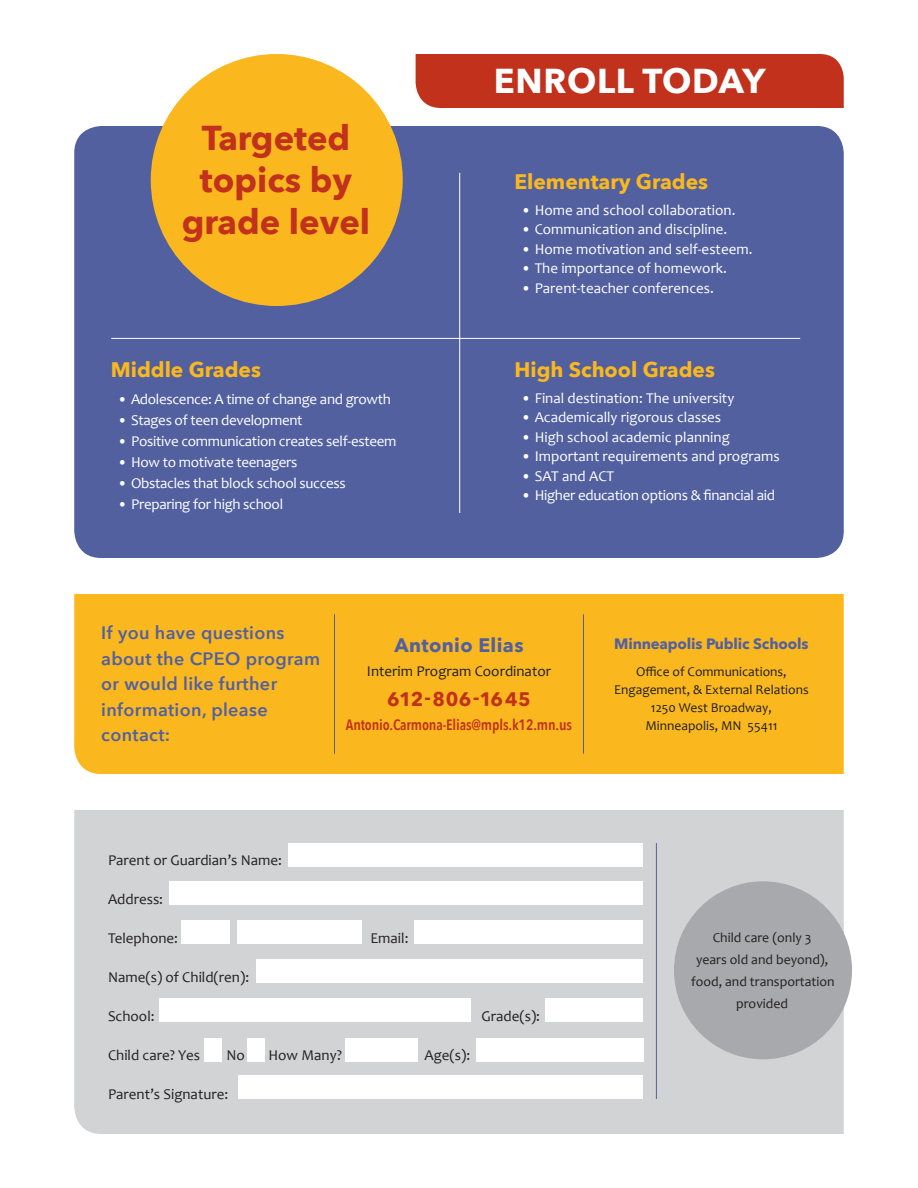
<style>
.page{position:relative;width:918px;height:1188px;background:#fff}
.page>*{position:absolute;margin:0;border:0;box-sizing:border-box;transform-origin:0 0}
.t1{font:700 34.5px/42px "Avenir Next";color:#c1311b}
.t2{font:700 34.5px "Avenir Next";letter-spacing:.02em;color:#fff}
.t3{font:700 21px "Avenir Next";color:#fab81e}
.t4{font:700 19.5px "Avenir Next";letter-spacing:.02em;color:#5260a0}
.t5{font:700 19.5px "Avenir Next";letter-spacing:.03em;color:#c1311b}
.t6{font:600 18px/25.5px "Avenir Next";letter-spacing:.02em;color:#5260a0}
.t7{font:15px "Candara";color:#fff}
.t8{font:15px "Candara";letter-spacing:-.02em;color:#fff}
.t9{font:15px "Candara";color:#232020}
.t10{font:600 15px "Avenir Next Condensed";letter-spacing:-.01em;color:#c1311b}
.t11{font:700 15px "Avenir Next";letter-spacing:-.01em;color:#5260a0}
.t12{font:13.8px/22px "Candara";color:#232020;text-align:center}
.t13{font:13.5px/18px "Candara";color:#232020;text-align:center}
</style>
<div class="page">
<div style="left:74px;top:594px;width:770px;height:180px;background:#fab81e"></div>
<div style="left:74px;top:810px;width:770px;height:324px;background:#d1d3d4"></div>
<div style="left:288px;top:843px;width:355px;height:23px;background:#fff"></div>
<div style="left:170px;top:881px;width:473px;height:23px;background:#fff"></div>
<div style="left:182px;top:920px;width:48px;height:23px;background:#fff"></div>
<div style="left:237px;top:920px;width:124px;height:23px;background:#fff"></div>
<div style="left:256px;top:960px;width:387px;height:23px;background:#fff"></div>
<div style="left:160px;top:998px;width:311px;height:23px;background:#fff"></div>
<div style="left:545px;top:998px;width:98px;height:23px;background:#fff"></div>
<div style="left:345px;top:1038px;width:73px;height:24px;background:#fff"></div>
<div style="left:476px;top:1038px;width:167px;height:24px;background:#fff"></div>
<div style="left:239px;top:1076px;width:404px;height:23px;background:#fff"></div>
<div style="left:204px;top:1038px;width:18px;height:24px;background:#fff"></div>
<div style="left:248px;top:1038px;width:17px;height:24px;background:#fff"></div>
<div style="left:414px;top:920px;width:229px;height:23px;background:#fff"></div>
<div style="left:74px;top:126px;width:770px;height:432px;background:#5260a0;border-radius:27px"></div>
<div style="left:151px;top:54px;width:252px;height:252px;background:#fab81e;border-radius:50%"></div>
<div style="left:674px;top:881px;width:178px;height:178px;background:#a7a9ac;border-radius:50%"></div>
<hr style="left:459px;top:173px;width:1px;height:340px;background:#fff">
<hr style="left:111px;top:338px;width:689px;height:1px;background:#fff">
<hr style="left:656px;top:843px;width:1px;height:256px;background:#5260a0">
<div style="left:416px;top:54px;width:428px;height:54px;background:#c1311b"></div>
<hr style="left:334px;top:614px;width:1px;height:140px;background:#5260a0">
<hr style="left:583px;top:614px;width:1px;height:140px;background:#5260a0">
<p class="t1" style="left:200px;top:117px;width:154px">Targeted topics by</p>
<p class="t1" style="left:182px;top:201px;width:190px">grade level</p>
<p class="t3" style="left:111px;top:352px;width:152px">Middle Grades</p>
<p class="t8" style="left:118px;top:390px;width:275px">• Adolescence: A time of change and growth</p>
<p class="t8" style="left:118px;top:411px;width:187px">• Stages of teen development</p>
<p class="t8" style="left:118px;top:432px;width:281px">• Positive communication creates self-esteem</p>
<p class="t8" style="left:118px;top:453px;width:182px">• How to motivate teenagers</p>
<p class="t8" style="left:118px;top:474px;width:230px">• Obstacles that block school success</p>
<p class="t8" style="left:118px;top:495px;width:167px">• Preparing for high school</p>
<p class="t2" style="left:494px;top:51px;width:273px">ENROLL TODAY</p>
<p class="t3" style="left:514px;top:163px;width:195px">Elementary Grades</p>
<p class="t7" style="left:521px;top:200px;width:216px">• Home and school collaboration.</p>
<p class="t7" style="left:521px;top:220px;width:208px">• Communication and discipline.</p>
<p class="t7" style="left:521px;top:239px;width:233px">• Home motivation and self-esteem.</p>
<p class="t7" style="left:521px;top:259px;width:207px">• The importance of homework.</p>
<p class="t7" style="left:521px;top:278px;width:194px">• Parent-teacher conferences.</p>
<p class="t3" style="left:514px;top:352px;width:202px">High School Grades</p>
<p class="t7" style="left:521px;top:388px;width:215px">• Final destination: The university</p>
<p class="t7" style="left:521px;top:408px;width:202px">• Academically rigorous classes</p>
<p class="t7" style="left:521px;top:427px;width:210px">• High school academic planning</p>
<p class="t7" style="left:521px;top:447px;width:260px">• Important requirements and programs</p>
<p class="t7" style="left:521px;top:466px;width:95px">• SAT and ACT</p>
<p class="t8" style="left:521px;top:486px;width:255px">• Higher education options &amp; financial aid</p>
<p class="t6" style="left:101px;top:620px;width:220px">If you have questions about the CPEO program or would like further information, please contact:</p>
<p class="t4" style="left:394px;top:628px;width:131px">Antonio Elias</p>
<p class="t9" style="left:367px;top:662px;width:186px">Interim Program Coordinator</p>
<p class="t5" style="left:387px;top:682px;width:145px">612-806-1645</p>
<p class="t10" style="left:346px;top:712px;width:228px">Antonio.Carmona-Elias@mpls.k12.mn.us</p>
<p class="t11" style="left:614px;top:631px;width:196px">Minneapolis Public Schools</p>
<p class="t13" style="left:636px;top:662px;width:152px">Office of Communications,</p>
<p class="t13" style="left:614px;top:680px;width:196px">Engagement, &amp; External Relations</p>
<p class="t13" style="left:645px;top:698px;width:134px">1250 West Broadway,<br>Minneapolis, MN 55411</p>
<p class="t9" style="left:108px;top:850px;width:175px">Parent or Guardian’s Name:</p>
<p class="t9" style="left:108px;top:889px;width:57px">Address:</p>
<p class="t9" style="left:108px;top:928px;width:72px">Telephone:</p>
<p class="t9" style="left:370px;top:928px;width:39px">Email:</p>
<p class="t9" style="left:108px;top:967px;width:143px">Name(s) of Child(ren):</p>
<p class="t9" style="left:108px;top:1006px;width:48px">School:</p>
<p class="t9" style="left:482px;top:1006px;width:60px">Grade(s):</p>
<p class="t9" style="left:108px;top:1045px;width:94px">Child care? Yes</p>
<p class="t9" style="left:226px;top:1045px;width:20px">No</p>
<p class="t9" style="left:268px;top:1045px;width:75px">How Many?</p>
<p class="t9" style="left:424px;top:1045px;width:47px">Age(s):</p>
<p class="t9" style="left:108px;top:1084px;width:122px">Parent’s Signature:</p>
<p class="t12" style="left:691px;top:926px;width:145px">Child care (only 3<br>years old and beyond), food, and transportation provided</p>
</div>
